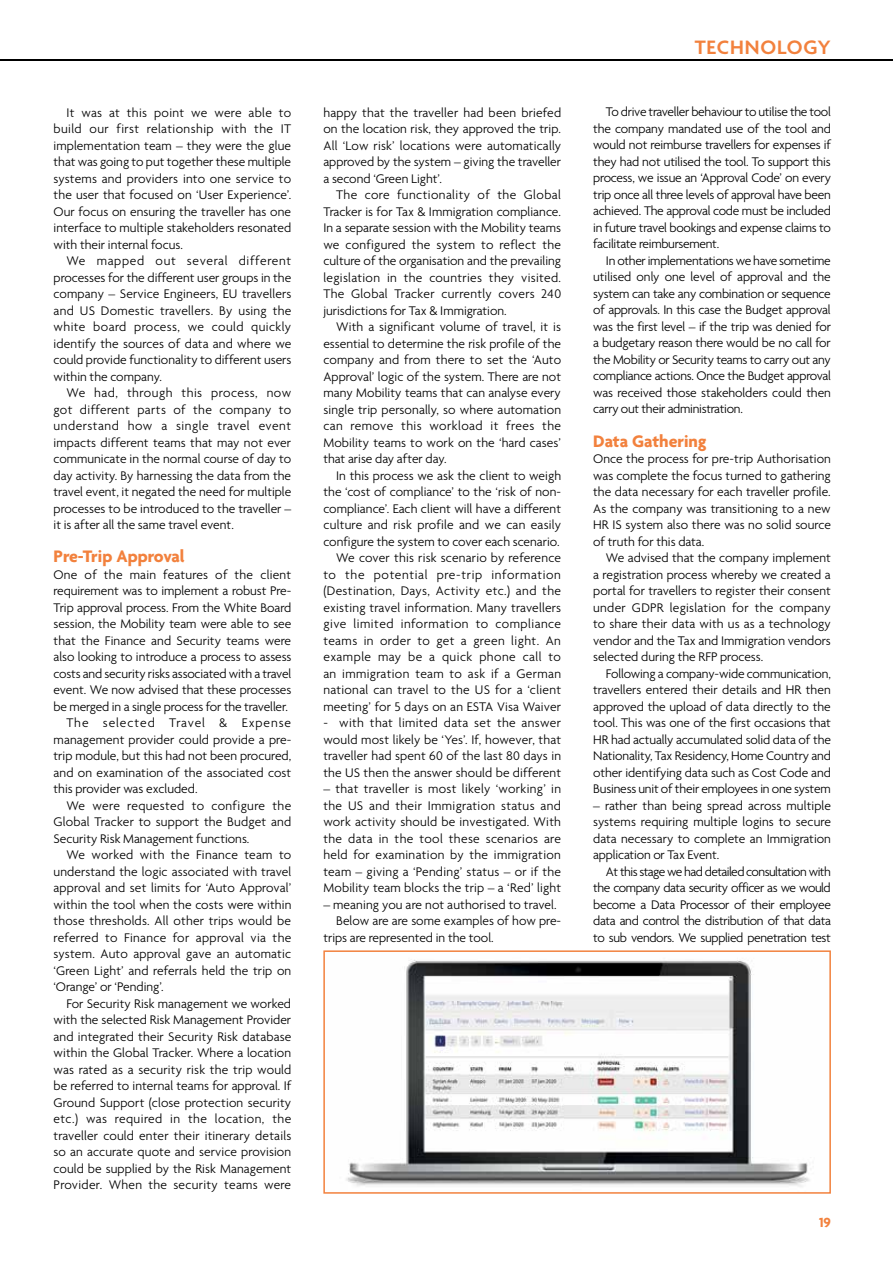
<style>
.page{position:relative;width:893px;height:1263px;background:#fff}
.page>*{position:absolute;margin:0;border:0;box-sizing:border-box;transform-origin:0 0}
.t1{font:600 21px "Agenda";letter-spacing:.04em;color:#f2813d}
.t2{font:700 18px "Agenda";color:#f2813d}
.t3{font:700 14.25px "Agenda";color:#f2813d}
.t4{font:300 13.5px/16.5px "Agenda";letter-spacing:.005em;color:#000;text-align:justify}
.t5{font:300 13.5px "Agenda";letter-spacing:.03em;color:#000}
.t6{font:300 13.5px "Agenda";letter-spacing:.025em;color:#000}
.t7{font:300 13.5px "Agenda";letter-spacing:.07em;color:#000}
</style>
<div class="page">
<hr style="left:0;top:60px;width:893px;height:1px;background:#000">
<img style="left:346px;top:960px;width:464px;height:227px">
<div style="left:323px;top:950px;width:508px;height:244px;border:1px solid #f2813d"></div>
<p class="t4" style="left:54px;top:104px;width:239px;text-indent:13px">It was at this point we were able to build our first relationship with the IT implementation team – they were the glue that was going to put together these multiple systems and providers into one service to the user that focused on ‘User Experience’.<br>Our focus on ensuring the traveller has one interface to multiple stakeholders resonated with their internal focus.</p>
<p class="t4" style="left:54px;top:252px;width:239px;text-indent:13px">We mapped out several different processes for the different user groups in the company – Service Engineers, EU travellers and US Domestic travellers. By using the white board process, we could quickly identify the sources of data and where we could provide functionality to different users within the company.</p>
<p class="t4" style="left:54px;top:384px;width:239px;text-indent:13px">We had, through this process, now got different parts of the company to understand how a single travel event impacts different teams that may not ever communicate in the normal course of day to day activity. By harnessing the data from the travel event, it negated the need for multiple processes to be introduced to the traveller – it is after all the same travel event.</p>
<h2 class="t2" style="left:54px;top:545px;width:133px">Pre-Trip Approval</h2>
<p class="t4" style="left:54px;top:566px;width:239px">One of the main features of the client</p>
<p class="t4" style="left:54px;top:582px;width:239px">requirement was to implement a robust Pre-</p>
<p class="t4" style="left:54px;top:599px;width:239px">Trip approval process. From the White Board</p>
<p class="t4" style="left:54px;top:615px;width:239px">session, the Mobility team were able to see</p>
<p class="t4" style="left:54px;top:632px;width:239px">that the Finance and Security teams were</p>
<p class="t4" style="left:54px;top:648px;width:239px">also looking to introduce a process to assess</p>
<p class="t4" style="left:54px;top:665px;width:239px">costs and security risks associated with a travel</p>
<p class="t4" style="left:54px;top:681px;width:239px">event. We now advised that these processes</p>
<p class="t4" style="left:54px;top:698px;width:236px">be merged in a single process for the traveller.</p>
<p class="t7" style="left:66px;top:715px;width:226px">The selected Travel &amp; Expense</p>
<p class="t4" style="left:54px;top:731px;width:239px">management provider could provide a pre-</p>
<p class="t4" style="left:54px;top:747px;width:239px">trip module, but this had not been procured,</p>
<p class="t4" style="left:54px;top:764px;width:239px">and on examination of the associated cost</p>
<p class="t4" style="left:54px;top:780px;width:145px">this provider was excluded.</p>
<p class="t5" style="left:66px;top:797px;width:226px">We were requested to configure the</p>
<p class="t4" style="left:54px;top:813px;width:239px">Global Tracker to support the Budget and</p>
<p class="t4" style="left:54px;top:830px;width:197px">Security Risk Management functions.</p>
<p class="t4" style="left:66px;top:846px;width:226px">We worked with the Finance team to</p>
<p class="t4" style="left:54px;top:863px;width:239px">understand the logic associated with travel</p>
<p class="t4" style="left:54px;top:879px;width:239px">approval and set limits for ‘Auto Approval’</p>
<p class="t4" style="left:54px;top:896px;width:239px">within the tool when the costs were within</p>
<p class="t4" style="left:54px;top:912px;width:239px">those thresholds. All other trips would be</p>
<p class="t6" style="left:54px;top:929px;width:239px">referred to Finance for approval via the</p>
<p class="t4" style="left:54px;top:945px;width:239px">system. Auto approval gave an automatic</p>
<p class="t4" style="left:54px;top:962px;width:239px">‘Green Light’ and referrals held the trip on</p>
<p class="t4" style="left:54px;top:978px;width:112px">‘Orange’ or ‘Pending’.</p>
<p class="t4" style="left:66px;top:995px;width:226px">For Security Risk management we worked</p>
<p class="t4" style="left:54px;top:1011px;width:239px">with the selected Risk Management Provider</p>
<p class="t4" style="left:54px;top:1028px;width:239px">and integrated their Security Risk database</p>
<p class="t4" style="left:54px;top:1044px;width:239px">within the Global Tracker. Where a location</p>
<p class="t4" style="left:54px;top:1061px;width:239px">was rated as a security risk the trip would</p>
<p class="t4" style="left:54px;top:1077px;width:239px">be referred to internal teams for approval. If</p>
<p class="t4" style="left:54px;top:1094px;width:239px">Ground Support (close protection security</p>
<p class="t5" style="left:54px;top:1111px;width:239px">etc.) was required in the location, the</p>
<p class="t4" style="left:54px;top:1127px;width:239px">traveller could enter their itinerary details</p>
<p class="t4" style="left:54px;top:1143px;width:239px">so an accurate quote and service provision</p>
<p class="t4" style="left:54px;top:1160px;width:239px">could be supplied by the Risk Management</p>
<p class="t4" style="left:54px;top:1176px;width:239px">Provider. When the security teams were</p>
<p class="t4" style="left:323px;top:104px;width:239px">happy that the traveller had been briefed on the location risk, they approved the trip.<br>All ‘Low risk’ locations were automatically approved by the system – giving the traveller a second ‘Green Light’.</p>
<p class="t4" style="left:323px;top:186px;width:239px;text-indent:13px">The core functionality of the Global Tracker is for Tax &amp; Immigration compliance.<br>In a separate session with the Mobility teams we configured the system to reflect the culture of the organisation and the prevailing legislation in the countries they visited.<br>The Global Tracker currently covers 240 jurisdictions for Tax &amp; Immigration.</p>
<p class="t4" style="left:323px;top:318px;width:239px;text-indent:13px">With a significant volume of travel, it is essential to determine the risk profile of the company and from there to set the ‘Auto Approval’ logic of the system. There are not many Mobility teams that can analyse every single trip personally, so where automation can remove this workload it frees the Mobility teams to work on the ‘hard cases’ that arise day after day.</p>
<p class="t4" style="left:323px;top:467px;width:239px;text-align:right">In this process we ask the client to weigh the ‘cost of compliance’ to the ‘risk of non&shy;compliance’. Each client will have a different culture and risk profile and we can easily configure the system to cover each scenario.<br>We cover this risk scenario by reference to the potential pre-trip information (Destination, Days, Activity etc.) and the existing travel information. Many travellers give limited information to compliance teams in order to get a green light. An example may be a quick phone call to an immigration team to ask if a German national can travel to the US for a ‘client meeting’ for 5 days on an ESTA Visa Waiver</p>
<p class="t4" style="left:323px;top:714px;width:239px">- with that limited data set the answer would most likely be ‘Yes’. If, however, that traveller had spent 60 of the last 80 days in the US then the answer should be different</p>
<p class="t4" style="left:323px;top:780px;width:239px">– that traveller is most likely ‘working’ in the US and their Immigration status and work activity should be investigated. With the data in the tool these scenarios are held for examination by the immigration team – giving a ‘Pending’ status – or if the Mobility team blocks the trip – a ‘Red’ light</p>
<p class="t4" style="left:323px;top:896px;width:235px">– meaning you are not authorised to travel.</p>
<p class="t4" style="left:336px;top:912px;width:227px">Below are are some examples of how pre-</p>
<p class="t4" style="left:323px;top:929px;width:172px">trips are represented in the tool.</p>
<h1 class="t1" style="left:695px;top:34px;width:138px">TECHNOLOGY</h1>
<p class="t4" style="left:593px;top:104px;width:239px;text-indent:13px">To drive traveller behaviour to utilise the tool the company mandated use of the tool and would not reimburse travellers for expenses if they had not utilised the tool. To support this process, we issue an ‘Approval Code’ on every trip once all three levels of approval have been achieved. The approval code must be included in future travel bookings and expense claims to facilitate reimbursement.</p>
<p class="t4" style="left:593px;top:252px;width:239px;text-indent:13px">In other implementations we have sometime utilised only one level of approval and the system can take any combination or sequence of approvals. In this case the Budget approval was the first level – if the trip was denied for a budgetary reason there would be no call for the Mobility or Security teams to carry out any compliance actions. Once the Budget approval was received those stakeholders could then carry out their administration.</p>
<h2 class="t2" style="left:593px;top:430px;width:115px">Data Gathering</h2>
<p class="t4" style="left:593px;top:450px;width:239px">Once the process for pre-trip Authorisation was complete the focus turned to gathering the data necessary for each traveller profile.<br>As the company was transitioning to a new HR IS system also there was no solid source of truth for this data.</p>
<p class="t4" style="left:593px;top:549px;width:239px;text-indent:13px">We advised that the company implement a registration process whereby we created a portal for travellers to register their consent under GDPR legislation for the company to share their data with us as a technology vendor and the Tax and Immigration vendors selected during the RFP process.</p>
<p class="t4" style="left:593px;top:665px;width:239px;text-indent:13px">Following a company-wide communication, travellers entered their details and HR then approved the upload of data directly to the tool. This was one of the first occasions that HR had actually accumulated solid data of the Nationality, Tax Residency, Home Country and other identifying data such as Cost Code and Business unit of their employees in one system</p>
<p class="t4" style="left:593px;top:797px;width:239px">– rather than being spread across multiple systems requiring multiple logins to secure data necessary to complete an Immigration application or Tax Event.</p>
<p class="t4" style="left:593px;top:863px;width:239px;text-indent:13px">At this stage we had detailed consultation with the company data security officer as we would become a Data Processor of their employee data and control the distribution of that data to sub vendors. We supplied penetration test</p>
<p class="t3" style="left:819px;top:1214px;width:13px">19</p>
</div>
